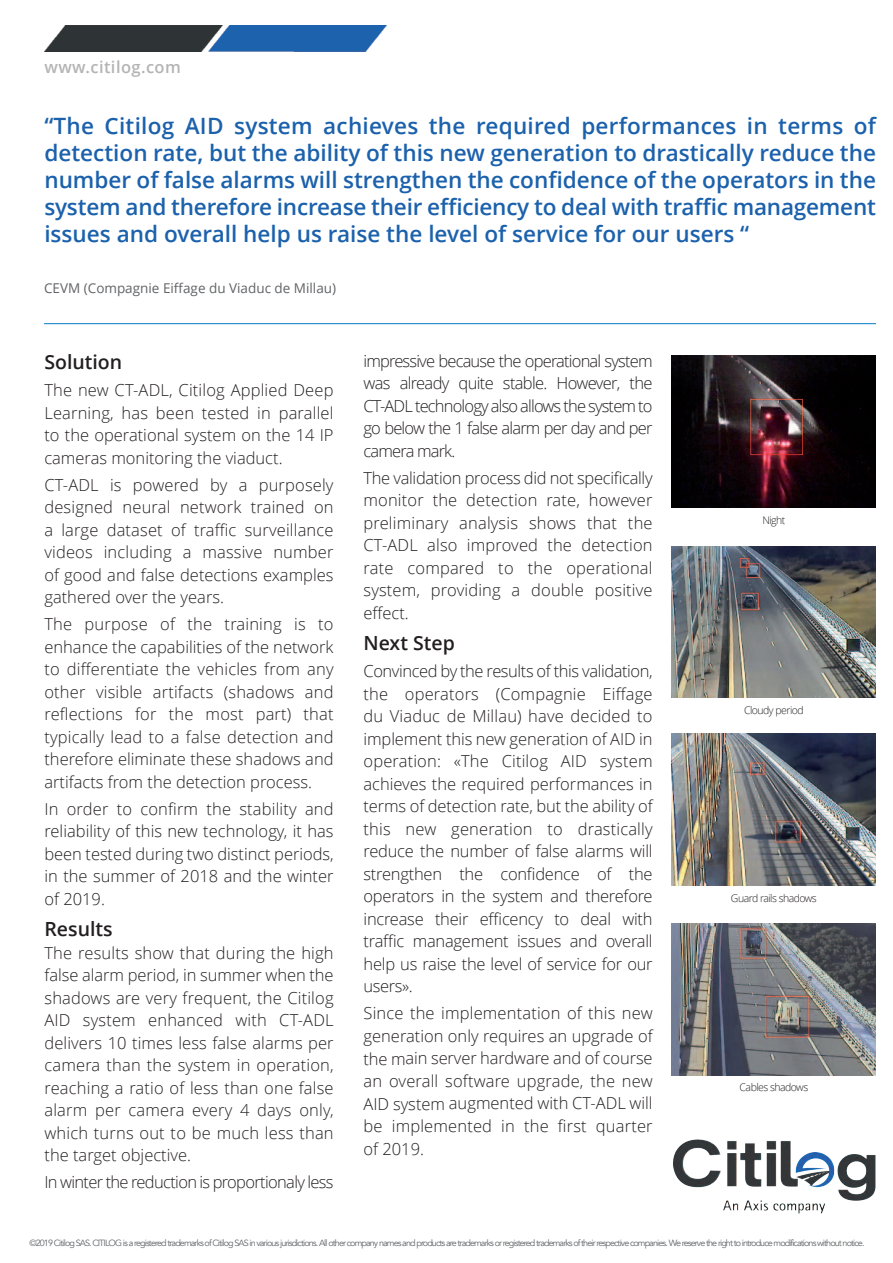
<style>
.page{position:relative;width:893px;height:1263px;background:#fff}
.page>*{position:absolute;margin:0;border:0;box-sizing:border-box;transform-origin:0 0}
.t1{font:600 22.5px/27.2px "Open Sans";color:#1b61ac;text-align:justify}
.t2{font:600 19.5px "Open Sans";color:#231f20}
.t3{font:300 16.5px/22.5px "Open Sans";color:#231f20;text-align:justify}
.t4{font:300 16.5px "Open Sans";letter-spacing:-.04em;color:#231f20}
.t5{font:600 16.5px "Open Sans";letter-spacing:.025em;color:#b5b4b4}
.t6{font:13.5px "Open Sans";color:#616366}
.t7{font:300 10.5px "Open Sans";letter-spacing:-.05em;color:#231f20}
.t8{font:9px "Avenir";letter-spacing:-.1em;color:#616366}
</style>
<div class="page">
<img style="left:45px;top:26px;width:341px;height:25px">
<hr style="left:44px;top:323px;width:832px;height:1px;background:#007bc3">
<img style="left:672px;top:356px;width:204px;height:152px">
<img style="left:672px;top:546px;width:204px;height:152px">
<img style="left:672px;top:734px;width:204px;height:151px">
<img style="left:672px;top:924px;width:204px;height:152px">
<img style="left:673px;top:1139px;width:40px;height:25px">
<p class="t5" style="left:45px;top:55px;width:138px">www.citilog.com</p>
<p class="t1" style="left:44px;top:111px;width:833px">“The Citilog AID system achieves the required performances in terms of detection rate, but the ability of this new generation to drastically reduce the number of false alarms will strengthen the confidence of the operators in the system and therefore increase their efficiency to deal with traffic management issues and overall help us raise the level of service for our users “</p>
<p class="t6" style="left:44px;top:278px;width:294px">CEVM (Compagnie Eiffage du Viaduc de Millau)</p>
<p class="t2" style="left:44px;top:348px;width:79px">Solution</p>
<p class="t3" style="left:44px;top:378px;width:291px">The new CT-ADL, Citilog Applied Deep Learning, has been tested in parallel to the operational system on the 14 IP cameras monitoring the viaduct.</p>
<p class="t3" style="left:44px;top:473px;width:291px">CT-ADL is powered by a purposely designed neural network trained on a large dataset of traffic surveillance videos including a massive number of good and false detections examples gathered over the years.</p>
<p class="t3" style="left:44px;top:612px;width:291px">The purpose of the training is to enhance the capabilities of the network to differentiate the vehicles from any other visible artifacts (shadows and reflections for the most part) that typically lead to a false detection and therefore eliminate these shadows and artifacts from the detection process.</p>
<p class="t3" style="left:44px;top:797px;width:291px">In order to confirm the stability and reliability of this new technology, it has been tested during two distinct periods, in the summer of 2018 and the winter of 2019.</p>
<p class="t2" style="left:44px;top:915px;width:70px">Results</p>
<p class="t3" style="left:44px;top:941px;width:291px">The results show that during the high false alarm period, in summer when the shadows are very frequent, the Citilog AID system enhanced with CT-ADL delivers 10 times less false alarms per camera than the system in operation, reaching a ratio of less than one false alarm per camera every 4 days only, which turns out to be much less than the target objective.</p>
<p class="t4" style="left:44px;top:1170px;width:291px">In winter the reduction is proportionaly less</p>
<p class="t3" style="left:363px;top:349px;width:291px">impressive because the operational system was already quite stable. However, the CT-ADL technology also allows the system to go below the 1 false alarm per day and per camera mark.</p>
<p class="t3" style="left:363px;top:466px;width:291px">The validation process did not specifically monitor the detection rate, however preliminary analysis shows that the CT-ADL also improved the detection rate compared to the operational system, providing a double positive effect.</p>
<p class="t2" style="left:363px;top:630px;width:93px">Next Step</p>
<p class="t3" style="left:363px;top:660px;width:291px">Convinced by the results of this validation, the operators (Compagnie Eiffage du Viaduc de Millau) have decided to implement this new generation of AID in operation: «The Citilog AID system achieves the required performances in terms of detection rate, but the ability of this new generation to drastically reduce the number of false alarms will strengthen the confidence of the operators in the system and therefore increase their efficency to deal with traffic management issues and overall help us raise the level of service for our users».</p>
<p class="t3" style="left:364px;top:1002px;width:291px">Since the implementation of this new generation only requires an upgrade of the main server hardware and of course an overall software upgrade, the new AID system augmented with CT-ADL will be implemented in the first quarter of 2019.</p>
<p class="t7" style="left:762px;top:513px;width:25px">Night</p>
<p class="t7" style="left:744px;top:703px;width:61px">Cloudy period</p>
<p class="t7" style="left:731px;top:890px;width:87px">Guard rails shadows</p>
<p class="t7" style="left:740px;top:1080px;width:70px">Cables shadows</p>
<p class="t8" style="left:29px;top:1237px;width:836px">©2019 Citilog SAS. CITILOG is a registered trademarks of Citilog SAS in various jurisdictions. All other company names and products are trademarks or registered trademarks of their respective companies. We reserve the right to introduce modifications without notice.</p>
</div>
